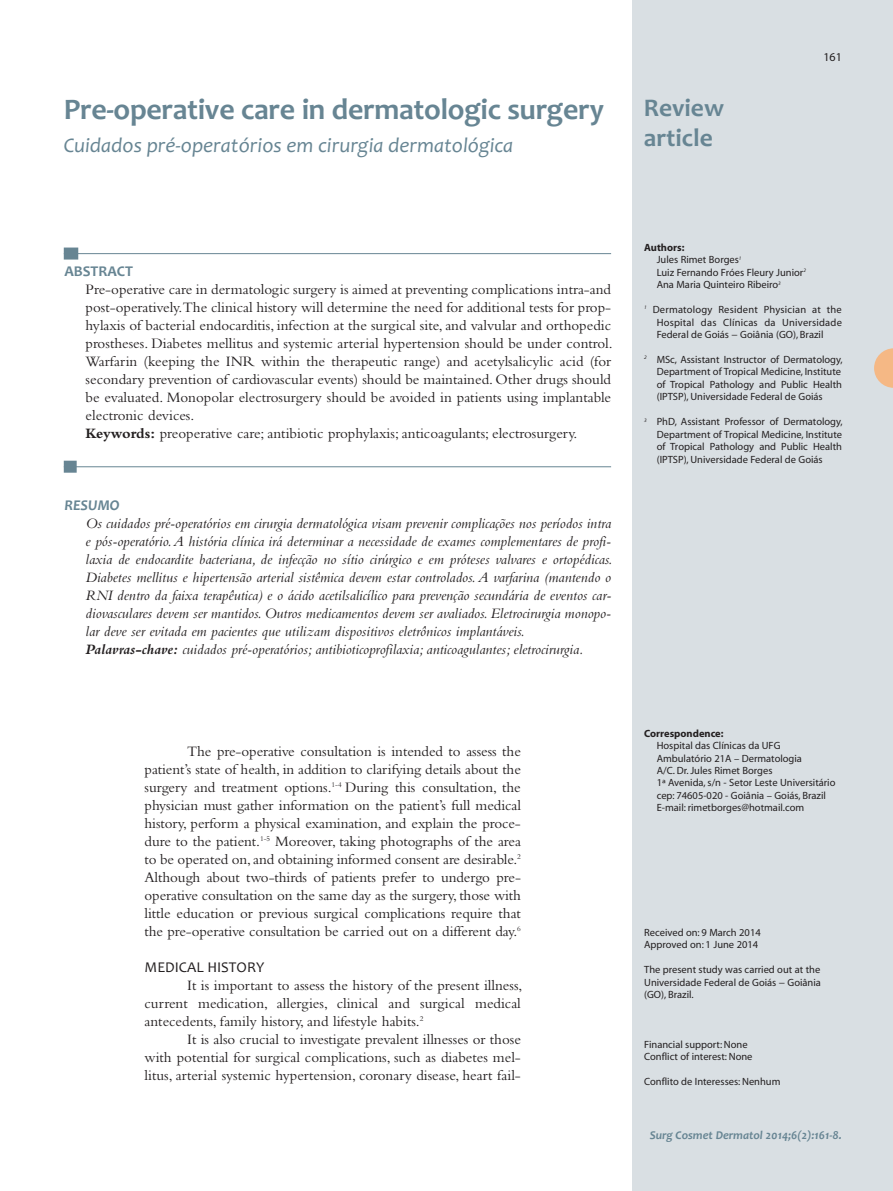
<style>
.page{position:relative;width:893px;height:1191px;background:#fff}
.page>*{position:absolute;margin:0;border:0;box-sizing:border-box;transform-origin:0 0}
.t1{font:700 30px "Candara";letter-spacing:-.01em;color:#678593}
.t2{font:700 25.5px/30px "Candara";color:#678593}
.t3{font:italic 21px "Candara";color:#678593}
.t4{font:15px/18px "Bembo";color:#231f20;text-align:justify}
.t5{font:italic 15px/18px "Bembo";color:#231f20}
.t6{font:15px "Candara";color:#231f20}
.t7{font:700 15px "Candara";color:#678593}
.t8{font:italic 700 15px "Candara";color:#678593}
.t9{font:italic 700 12px "Candara";color:#678593}
.t10{font:12px "Myriad";color:#231f20}
.t11{font:10.5px/12.5px "Myriad";color:#231f20}
.t12{font:700 10.5px "Myriad";color:#231f20}
.s1{font-weight:700}
</style>
<div class="page">
<div style="left:633px;top:0;width:260px;height:1191px;background:#d9dfe3"></div>
<hr style="left:64px;top:253px;width:547px;height:1px;background:#678593">
<div style="left:64px;top:247px;width:14px;height:12px;background:#678593"></div>
<hr style="left:64px;top:466px;width:547px;height:1px;background:#678593">
<div style="left:64px;top:461px;width:13px;height:12px;background:#678593"></div>
<svg style="left:874px;top:348px;width:19px;height:40px"></svg>
<h1 class="t1" style="left:64px;top:99px;width:542px">Pre-operative care in dermatologic surgery</h1>
<h3 class="t3" style="left:64px;top:138px;width:451px">Cuidados pré-operatórios em cirurgia dermatológica</h3>
<h2 class="t2" style="left:644px;top:95px;width:82px">Review article</h2>
<p class="t10" style="left:823px;top:52px;width:20px">161</p>
<p class="t7" style="left:64px;top:265px;width:70px">ABSTRACT</p>
<p class="t4" style="left:86px;top:281px;width:529px;text-align:left">Pre-operative care in dermatologic surgery is aimed at preventing complications intra-and post-operatively.The clinical history will determine the need for additional tests for prop&shy;hylaxis of bacterial endocarditis, infection at the surgical site, and valvular and orthopedic prostheses. Diabetes mellitus and systemic arterial hypertension should be under control.<br>Warfarin (keeping the INR within the therapeutic range) and acetylsalicylic acid (for secondary prevention of cardiovascular events) should be maintained. Other drugs should be evaluated. Monopolar electrosurgery should be avoided in patients using implantable electronic devices.<br><span class="s1">Keywords:</span> preoperative care; antibiotic prophylaxis; anticoagulants; electrosurgery.</p>
<p class="t8" style="left:64px;top:499px;width:57px">RESU MO</p>
<p class="t5" style="left:86px;top:515px;width:528px">Os cuidados pré-operatórios em cirurgia dermatológica visam prevenir complicações nos períodos intra e pós-operatório. A história clínica irá determinar a necessidade de exames complementares de profi&shy;laxia de endocardite bacteriana, de infecção no sítio cirúrgico e em próteses valvares e ortopédicas.<br>Diabetes mellitus e hipertensão arterial sistêmica devem estar controlados. A varfarina (mantendo o RNI dentro da faixa terapêutica) e o ácido acetilsalicílico para prevenção secundária de eventos car&shy;diovasculares devem ser mantidos. Outros medicamentos devem ser avaliados. Eletrocirurgia monopo&shy;lar deve ser evitada em pacientes que utilizam dispositivos eletrônicos implantáveis.<br><span class="s1">Palavras-chave:</span> cuidados pré-operatórios; antibioticoprofilaxia; anticoagulantes; eletrocirurgia.</p>
<p class="t4" style="left:145px;top:744px;width:378px;text-indent:43px">The pre-operative consultation is intended to assess the patient’s state of health, in addition to clarifying details about the surgery and treatment options.<sup>1-4</sup> During this consultation, the physician must gather information on the patient’s full medical history, perform a physical examination, and explain the proce&shy;dure to the patient.<sup>1-5</sup> Moreover, taking photographs of the area to be operated on, and obtaining informed consent are desirable.<sup>2<br></sup>Although about two-thirds of patients prefer to undergo pre&shy;operative consultation on the same day as the surgery, those with little education or previous surgical complications require that the pre-operative consultation be carried out on a different day.<sup>6</sup></p>
<p class="t6" style="left:145px;top:962px;width:121px">MEDICAL HISTORY</p>
<p class="t4" style="left:145px;top:978px;width:379px;text-indent:43px">It is important to assess the history of the present illness, current medication, allergies, clinical and surgical medical antecedents, family history, and lifestyle habits.<sup>2</sup></p>
<p class="t4" style="left:145px;top:1032px;width:378px;text-indent:43px">It is also crucial to investigate prevalent illnesses or those with potential for surgical complications, such as diabetes mel&shy;litus, arterial systemic hypertension, coronary disease, heart fail-</p>
<p class="t11" style="left:657px;top:242px;width:151px;text-indent:-12px"><span class="s1">Authors:<br></span>Jules Rimet Borges<sup>1<br></sup>Luiz Fernando Fróes Fleury Junior<sup>2<br></sup>Ana Maria Quinteiro Ribeiro<sup>3</sup></p>
<p class="t11" style="left:657px;top:304px;width:187px;text-align:justify;text-indent:-12px"><sup>1</sup> Dermatology Resident Physician at the Hospital das Clínicas da Universidade Federal de Goiás − Goiânia (GO), Brazil</p>
<p class="t11" style="left:657px;top:354px;width:187px;text-indent:-12px"><sup>2</sup> MSc, Assistant Instructor of Dermatology, Department of Tropical Medicine, Institute of Tropical Pathology and Public Health (IPTSP), Universidade Federal de Goiás</p>
<p class="t11" style="left:657px;top:416px;width:187px;text-align:justify;text-indent:-12px"><sup>3</sup> PhD, Assistant Professor of Dermatology, Department of Tropical Medicine, Institute of Tropical Pathology and Public Health (IPTSP), Universidade Federal de Goiás</p>
<p class="t12" style="left:644px;top:729px;width:81px">Correspondence:</p>
<p class="t11" style="left:657px;top:740px;width:180px">Hospital das Clínicas da UFG Ambulatório 21A – Dermatologia<br>A/C. Dr. Jules Rimet Borges<br>1ª Avenida, s/n - Setor Leste Universitário cep: 74605-020 - Goiânia – Goiás, Brazil E-mail: rimetborges@hotmail.com</p>
<p class="t11" style="left:644px;top:927px;width:118px">Received on: 9 March 2014<br>Approved on: 1 June 2014</p>
<p class="t11" style="left:644px;top:964px;width:178px;text-align:justify">The present study was carried out at the Universidade Federal de Goiás − Goiânia (GO), Brazil.</p>
<p class="t11" style="left:644px;top:1039px;width:110px">Financial support: None<br>Conflict of interest: None</p>
<p class="t11" style="left:644px;top:1076px;width:138px">Conflito de Interesses: Nenhum</p>
<p class="t9" style="left:650px;top:1130px;width:194px">Surg Cosmet Dermatol 2014;6(2):161-8.</p>
</div>
